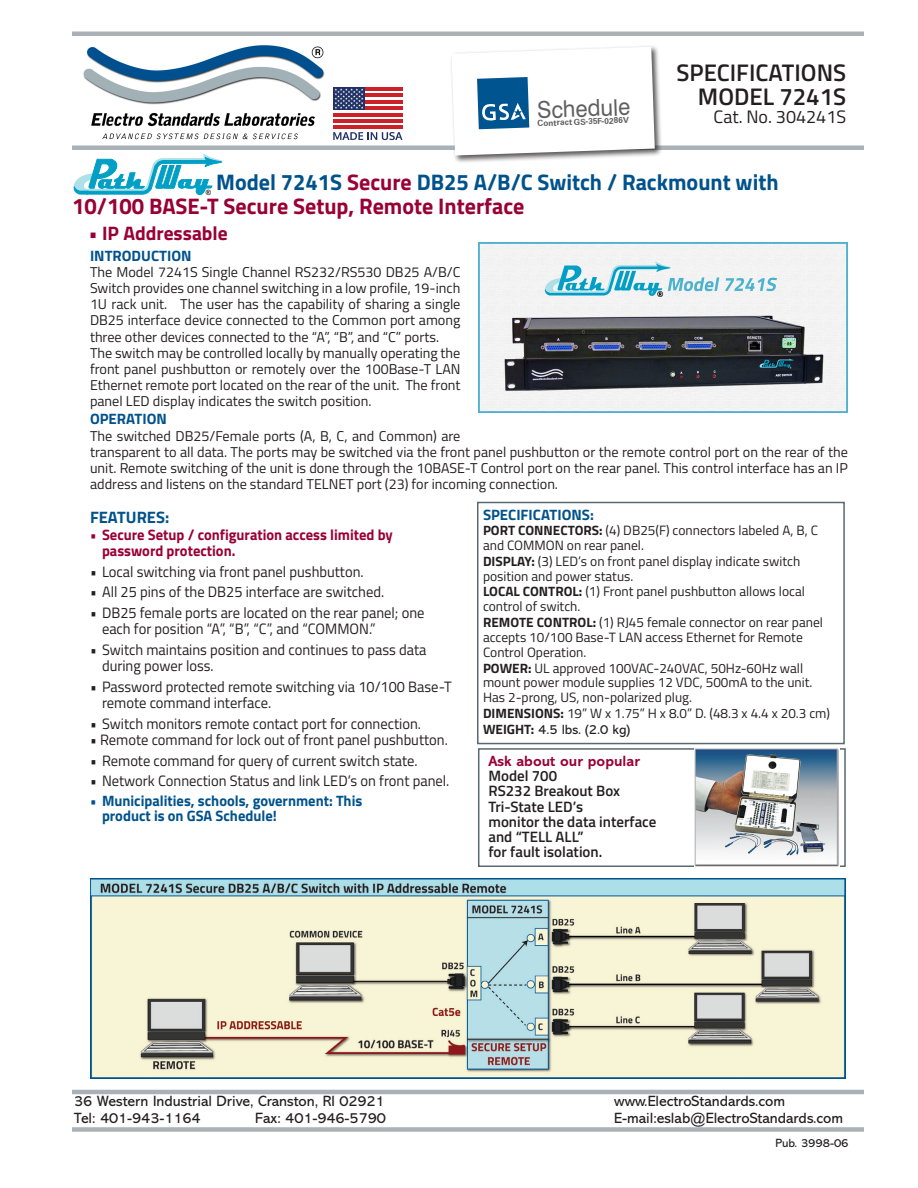
<style>
.page{position:relative;width:918px;height:1188px;background:#fff}
.page>*{position:absolute;margin:0;border:0;box-sizing:border-box;transform-origin:0 0}
.t1{font:600 24px "Titillium Web";color:#231f20}
.t2{font:23.1px "Swiss 721 BT";color:#606060;scale:.95 1}
.t3{font:700 22.5px/24px "Titillium Web";color:#903}
.t4{font:700 19.5px "Titillium Web";color:#903}
.t5{font:18px "Titillium Web";color:#231f20}
.features_headline{font:700 16.5px "Titillium Web";color:#00528c}
.t6{font:15px/16.2px "Titillium Web";color:#231f20}
.t7{font:15px "Abadi MT Pro";color:#231f20}
.spec_text{font:600 15px/14.9px "Titillium Web";color:#231f20}
.small_heading{font:700 15px/15px "Titillium Web";color:#00528c}
.t8{font:700 15px/16.2px "Titillium Web";color:#903}
.Body_Text_rj_blue_header{font:700 15px "Titillium Web";color:#00528c}
.Body_Text_rj{font:14.25px/16.2px "Titillium Web";color:#231f20;text-align:justify}
.spec_text-2{font:13.5px/14.9px "Titillium Web";color:#231f20}
.spec_text-3{font:13.5px "Abadi MT Pro";color:#231f20}
.t9{font:12px "Abadi MT Pro";color:#231f20}
.t10{font:700 8.4px "Zurich BT";color:#606060}
.t11{font:7.2px "Arial";color:#000}
.s1{font-size:8.55px}
.s2{color:#00528c}
.s3{font-weight:700}
.s4{font-family:"Titillium Web";font-weight:700}
.s5{font-family:"Abadi MT Pro";font-weight:700;color:#903}
</style>
<div class="page">
<svg style="left:73px;top:154px;width:150px;height:42px"></svg>
<img style="left:478px;top:243px;width:370px;height:170px">
<div style="left:477px;top:502px;width:368px;height:242px;border:2px solid #58696f"></div>
<hr style="left:72px;top:32px;width:792px;height:4px;background:#aab1b7">
<hr style="left:72px;top:146px;width:792px;height:4px;background:#aab1b7">
<div style="left:72px;top:1127px;width:792px;height:5px;background:#aab1b7"></div>
<hr style="left:72px;top:1090px;width:792px;height:4px;background:#aab1b7">
<img style="left:83px;top:45px;width:242px;height:95px">
<div style="left:449px;top:45px;width:214px;height:119px;background:#231f20;opacity:.75"></div>
<svg style="left:451px;top:47px;width:204px;height:109px"></svg>
<div style="left:478px;top:748px;width:368px;height:119px;border:2px solid #58696f"></div>
<img style="left:694px;top:748px;width:145px;height:119px">
<img style="left:90px;top:879px;width:756px;height:199px">
<svg style="left:333px;top:93px;width:69px;height:33px"></svg>
<svg style="left:333px;top:87px;width:32px;height:23px"></svg>
<svg style="left:334px;top:88px;width:29px;height:21px"></svg>
<hr style="left:365px;top:87px;width:37px;height:4px;background:#cd2027">
<hr style="left:365px;top:94px;width:37px;height:3px;background:#cd2027">
<hr style="left:365px;top:100px;width:37px;height:3px;background:#cd2027">
<hr style="left:365px;top:107px;width:37px;height:3px;background:#cd2027">
<hr style="left:333px;top:113px;width:69px;height:3px;background:#cd2027">
<hr style="left:333px;top:119px;width:69px;height:4px;background:#cd2027">
<hr style="left:333px;top:126px;width:69px;height:3px;background:#cd2027">
<svg style="left:333px;top:132px;width:69px;height:8px"></svg>
<p class="t2" style="left:537px;top:96px;width:99px;rotate:-2deg">Schedule</p>
<p class="t10" style="left:537px;top:118px;width:93px;rotate:-2deg"><span class="s1">Contract</span> GS-35F-0286V</p>
<p class="t1" style="left:676px;top:54px;width:171px">SPECIFICATIONS</p>
<p class="t1" style="left:698px;top:78px;width:150px">MODEL 7241S</p>
<p class="t5" style="left:714px;top:103px;width:134px">Cat. No. 304241S</p>
<p class="t3" style="left:72px;top:169px;width:708px;text-indent:144px"><span class="s2">Model 7241S</span> Secure <span class="s2">DB25 A/B/C Switch / Rackmount with<br></span>10/100 BASE-T Secure Setup, Remote Interface</p>
<p class="t11" style="left:206px;top:188px;width:7px">®</p>
<p class="t4" style="left:89px;top:218px;width:140px">• IP Addressable</p>
<p class="Body_Text_rj_blue_header" style="left:90px;top:244px;width:103px">INTRODUCTION</p>
<p class="Body_Text_rj" style="left:90px;top:263px;width:372px">The Model 7241S Single Channel RS232/RS530 DB25 A/B/C Switch provides one channel switching in a low profile, 19-inch 1U rack unit. The user has the capability of sharing a single DB25 interface device connected to the Common port among three other devices connected to the “A”, “B”, and “C” ports.</p>
<p class="Body_Text_rj" style="left:90px;top:344px;width:372px">The switch may be controlled locally by manually operating the front panel pushbutton or remotely over the 100Base-T LAN Ethernet remote port located on the rear of the unit. The front panel LED display indicates the switch position.</p>
<p class="Body_Text_rj_blue_header" style="left:90px;top:408px;width:78px">OPERATION</p>
<p class="Body_Text_rj" style="left:90px;top:427px;width:759px;text-align:left">The switched DB25/Female ports (A, B, C, and Common) are<br>transparent to all data. The ports may be switched via the front panel pushbutton or the remote control port on the rear of the unit. Remote switching of the unit is done through the 10BASE-T Control port on the rear panel. This control interface has an IP address and listens on the standard TELNET port (23) for incoming connection.</p>
<p class="features_headline" style="left:90px;top:505px;width:81px">FEATURES:</p>
<p class="t8" style="left:102px;top:526px;width:292px;text-indent:-12px">• Secure Setup / configuration access limited by password protection.</p>
<p class="t6" style="left:90px;top:562px;width:275px">• Local switching via front panel pushbutton.</p>
<p class="t6" style="left:90px;top:583px;width:296px">• All 25 pins of the DB25 interface are switched.</p>
<p class="t6" style="left:102px;top:604px;width:324px;text-indent:-12px">• DB25 female ports are located on the rear panel; one each for position “A”, “B”, “C”, and “COMMON.”</p>
<p class="t6" style="left:102px;top:641px;width:326px;text-indent:-12px">• Switch maintains position and continues to pass data during power loss.</p>
<p class="t6" style="left:102px;top:678px;width:351px;text-indent:-12px">• Password protected remote switching via 10/100 Base-T remote command interface.</p>
<p class="t6" style="left:90px;top:715px;width:333px">• Switch monitors remote contact port for connection.</p>
<p class="t6" style="left:90px;top:731px;width:359px">• Remote command for lock out of front panel pushbutton.</p>
<p class="t6" style="left:90px;top:751px;width:329px">• Remote command for query of current switch state.</p>
<p class="t6" style="left:90px;top:772px;width:361px">• Network Connection Status and link LED’s on front panel.</p>
<p class="small_heading" style="left:102px;top:792px;width:262px;text-indent:-12px">• Municipalities, schools, government: This product is on GSA Schedule!</p>
<p class="small_heading" style="left:483px;top:507px;width:112px">SPECIFICATIONS:</p>
<p class="spec_text-2" style="left:483px;top:522px;width:337px"><span class="s3">PORT CONNECTORS:</span> (4) DB25(F) connectors labeled A, B, C and COMMON on rear panel.</p>
<p class="spec_text-2" style="left:483px;top:553px;width:323px"><span class="s3">DISPLAY:</span> (3) LED’s on front panel display indicate switch position and power status.<br><span class="s3">LOCAL CONTROL:</span> (1) Front panel pushbutton allows local control of switch.</p>
<p class="spec_text-2" style="left:483px;top:614px;width:341px"><span class="s3">REMOTE CONTROL:</span> (1) RJ45 female connector on rear panel accepts 10/100 Base-T LAN access Ethernet for Remote<br>Control Operation.</p>
<p class="spec_text-2" style="left:483px;top:661px;width:331px;line-height:13.5px"><span class="s3">POWER:</span> UL approved 100VAC-240VAC, 50Hz-60Hz wall mount power module supplies 12 VDC, 500mA to the unit.</p>
<p class="spec_text-2" style="left:483px;top:689px;width:211px">Has 2-prong, US, non-polarized plug.</p>
<p class="spec_text-2" style="left:483px;top:705px;width:349px"><span class="s3">DIMENSIONS:</span> 19” W x 1.75” H x 8.0” D. (48.3 x 4.4 x 20.3 cm)</p>
<p class="spec_text-3" style="left:483px;top:722px;width:149px"><span class="s4">WEIGHT:</span> 4.5 lbs. (2.0 kg)</p>
<p class="spec_text" style="left:488px;top:753px;width:153px"><span class="s5">Ask about our popular<br></span>Model 700<br>RS232 Breakout Box</p>
<p class="spec_text" style="left:488px;top:799px;width:169px">Tri-State LED’s<br>monitor the data interface and “TELL ALL”<br>for fault isolation.</p>
<p class="t7" style="left:74px;top:1093px;width:312px">36 Western Industrial Drive, Cranston, RI 02921</p>
<p class="t7" style="left:614px;top:1093px;width:172px">www.ElectroStandards.com</p>
<p class="t7" style="left:74px;top:1109px;width:128px">Tel: 401-943-1164</p>
<p class="t7" style="left:255px;top:1109px;width:132px">Fax: 401-946-5790</p>
<p class="t7" style="left:614px;top:1109px;width:230px">E-mail:eslab@ElectroStandards.com</p>
<p class="t9" style="left:776px;top:1137px;width:75px">Pub. 3998-06</p>
</div>
